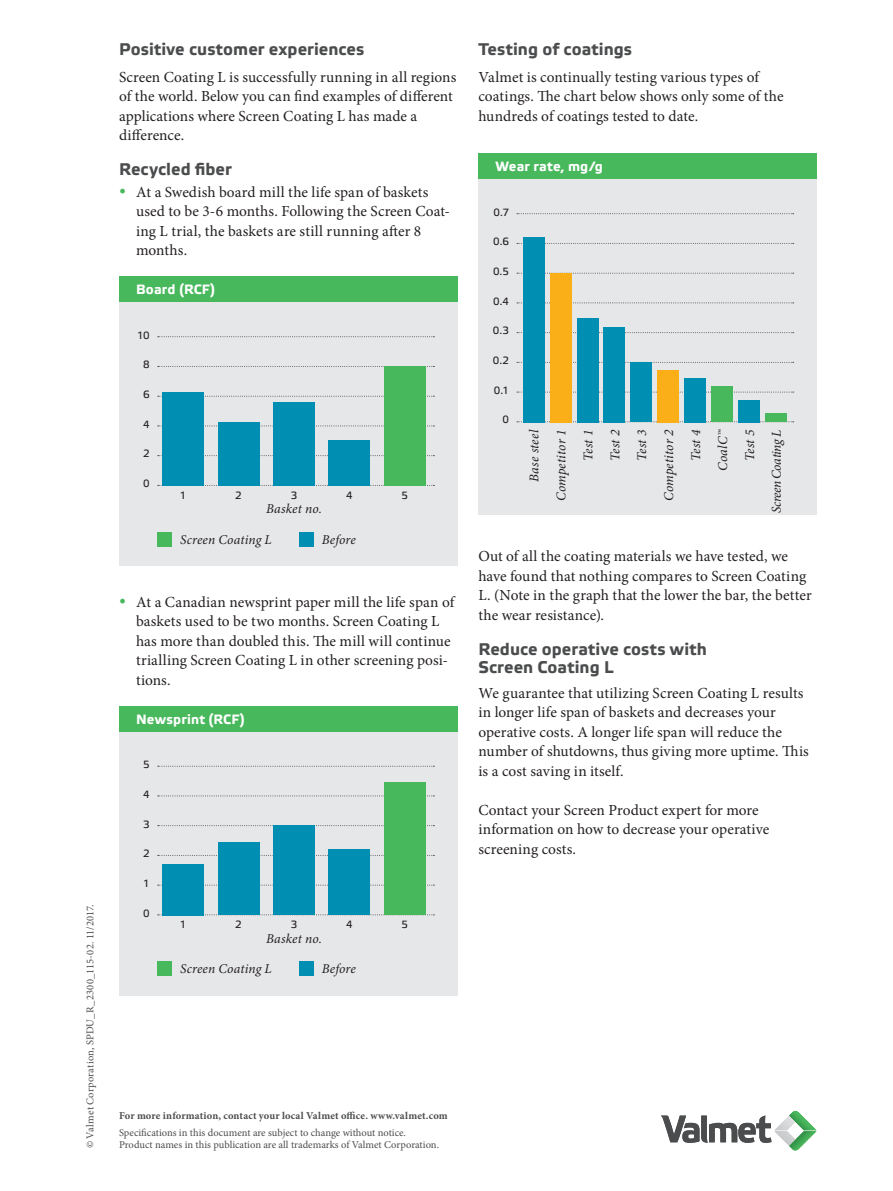
<style>
.page{position:relative;width:893px;height:1191px;background:#fff}
.page>*{position:absolute;margin:0;border:0;box-sizing:border-box;transform-origin:0 0}
.Paragraph_Heading{font:700 16.8px/18px "Etelka Text";letter-spacing:.005em;color:#4b4c4d}
.Body_Text{font:15.3px/19.5px "Minion Pro";letter-spacing:.005em;color:#231f20}
.Image_Text{font:italic 13.5px "Minion Pro";letter-spacing:.01em;color:#231f20}
.Table_Heading{font:700 13.5px "Etelka Text";letter-spacing:.015em;color:#fff}
.Image_Text-2{font:italic 13.5px "Minion Pro";letter-spacing:-.03em;color:#231f20}
.Footer_Text{font:10.5px "Minion Pro";color:#4b4c4d}
.t1{font:700 10.5px "Minion Pro";letter-spacing:.015em;color:#4b4c4d}
.Body_Text-2{font:10.5px "Etelka Text";color:#231f20}
.s1{font-size:18px;color:#48b85c}
</style>
<div class="page">
<svg style="left:661px;top:1111px;width:155px;height:40px"></svg>
<div style="left:478px;top:155px;width:338px;height:360px;background:#e6e7e9"></div>
<div style="left:478px;top:153px;width:338px;height:26px;background:#48b85c"></div>
<svg style="left:517px;top:332px;width:277px;height:1px"></svg>
<svg style="left:517px;top:273px;width:277px;height:1px"></svg>
<svg style="left:517px;top:213px;width:277px;height:1px"></svg>
<svg style="left:517px;top:362px;width:277px;height:1px"></svg>
<svg style="left:517px;top:302px;width:277px;height:1px"></svg>
<svg style="left:517px;top:243px;width:277px;height:1px"></svg>
<svg style="left:517px;top:392px;width:277px;height:1px"></svg>
<svg style="left:517px;top:421px;width:277px;height:1px"></svg>
<div style="left:523px;top:237px;width:21px;height:185px;background:#008fb3"></div>
<div style="left:550px;top:273px;width:21px;height:149px;background:#faaf18"></div>
<div style="left:577px;top:318px;width:21px;height:104px;background:#008fb3"></div>
<div style="left:604px;top:327px;width:21px;height:95px;background:#008fb3"></div>
<div style="left:631px;top:363px;width:21px;height:59px;background:#008fb3"></div>
<div style="left:658px;top:370px;width:21px;height:52px;background:#faaf18"></div>
<div style="left:685px;top:378px;width:21px;height:44px;background:#008fb3"></div>
<div style="left:711px;top:386px;width:22px;height:36px;background:#48b85c"></div>
<div style="left:738px;top:400px;width:22px;height:22px;background:#008fb3"></div>
<div style="left:765px;top:414px;width:22px;height:8px;background:#48b85c"></div>
<div style="left:119px;top:276px;width:338px;height:290px;background:#e6e7e9"></div>
<div style="left:119px;top:276px;width:338px;height:26px;background:#48b85c"></div>
<svg style="left:158px;top:455px;width:276px;height:1px"></svg>
<svg style="left:158px;top:396px;width:276px;height:1px"></svg>
<svg style="left:158px;top:336px;width:276px;height:1px"></svg>
<svg style="left:158px;top:485px;width:276px;height:1px"></svg>
<svg style="left:158px;top:425px;width:276px;height:1px"></svg>
<svg style="left:158px;top:366px;width:276px;height:1px"></svg>
<div style="left:162px;top:392px;width:42px;height:94px;background:#008fb3"></div>
<div style="left:218px;top:422px;width:41px;height:64px;background:#008fb3"></div>
<div style="left:273px;top:402px;width:42px;height:84px;background:#008fb3"></div>
<div style="left:328px;top:440px;width:42px;height:46px;background:#008fb3"></div>
<div style="left:384px;top:367px;width:42px;height:119px;background:#48b85c"></div>
<div style="left:157px;top:532px;width:15px;height:14px;background:#48b85c"></div>
<div style="left:299px;top:532px;width:14px;height:14px;background:#008fb3"></div>
<div style="left:119px;top:706px;width:338px;height:289px;background:#e6e7e9"></div>
<div style="left:119px;top:706px;width:338px;height:26px;background:#48b85c"></div>
<svg style="left:158px;top:884px;width:276px;height:1px"></svg>
<svg style="left:158px;top:825px;width:276px;height:1px"></svg>
<svg style="left:158px;top:766px;width:276px;height:1px"></svg>
<svg style="left:158px;top:914px;width:276px;height:1px"></svg>
<svg style="left:158px;top:855px;width:276px;height:1px"></svg>
<svg style="left:158px;top:795px;width:276px;height:1px"></svg>
<div style="left:162px;top:864px;width:42px;height:51px;background:#008fb3"></div>
<div style="left:218px;top:842px;width:41px;height:73px;background:#008fb3"></div>
<div style="left:273px;top:825px;width:42px;height:90px;background:#008fb3"></div>
<div style="left:328px;top:849px;width:42px;height:66px;background:#008fb3"></div>
<div style="left:384px;top:782px;width:42px;height:133px;background:#48b85c"></div>
<div style="left:157px;top:961px;width:15px;height:14px;background:#48b85c"></div>
<div style="left:299px;top:961px;width:14px;height:14px;background:#008fb3"></div>
<p class="Footer_Text" style="left:83px;top:1148px;width:246px;rotate:-90deg">© Valmet Corporation, SPDU_R_2300_115-02. 11/2017.</p>
<p class="Paragraph_Heading" style="left:119px;top:40px;width:247px">Positive customer experiences</p>
<p class="Body_Text" style="left:119px;top:67px;width:339px">Screen Coating L is successfully running in all regions of the world. Below you can find examples of different</p>
<p class="Body_Text" style="left:119px;top:106px;width:300px">applications where Screen Coating L has made a difference.</p>
<p class="Paragraph_Heading" style="left:119px;top:160px;width:114px">Recycled fiber</p>
<p class="Body_Text" style="left:136px;top:182px;width:315px;text-indent:-17px"><span class="s1">•</span> At a Swedish board mill the life span of baskets used to be 3-6 months. Following the Screen Coat&shy;ing L trial, the baskets are still running after 8 months.</p>
<p class="Table_Heading" style="left:136px;top:281px;width:81px">Board (RCF)</p>
<p class="Body_Text-2" style="left:137px;top:329px;width:14px">10</p>
<p class="Body_Text-2" style="left:143px;top:358px;width:8px">8</p>
<p class="Body_Text-2" style="left:143px;top:388px;width:8px">6</p>
<p class="Body_Text-2" style="left:143px;top:418px;width:8px">4</p>
<p class="Body_Text-2" style="left:143px;top:447px;width:8px">2</p>
<p class="Body_Text-2" style="left:143px;top:477px;width:8px">0</p>
<p class="Body_Text-2" style="left:180px;top:488px;width:8px">1</p>
<p class="Body_Text-2" style="left:235px;top:488px;width:8px">2</p>
<p class="Body_Text-2" style="left:291px;top:488px;width:8px">3</p>
<p class="Body_Text-2" style="left:346px;top:488px;width:8px">4</p>
<p class="Body_Text-2" style="left:401px;top:488px;width:8px">5</p>
<p class="Image_Text" style="left:180px;top:530px;width:93px">Screen Coating L</p>
<p class="Image_Text" style="left:322px;top:530px;width:36px">Before</p>
<p class="Image_Text" style="left:266px;top:500px;width:57px">Basket no.</p>
<p class="Body_Text" style="left:136px;top:592px;width:320px;text-indent:-17px"><span class="s1">•</span> At a Canadian newsprint paper mill the life span of baskets used to be two months. Screen Coating L has more than doubled this. The mill will continue trialling Screen Coating L in other screening posi&shy;tions.</p>
<p class="Table_Heading" style="left:136px;top:710px;width:110px">Newsprint (RCF)</p>
<p class="Body_Text-2" style="left:143px;top:758px;width:8px">5</p>
<p class="Body_Text-2" style="left:143px;top:788px;width:8px">4</p>
<p class="Body_Text-2" style="left:143px;top:817px;width:8px">3</p>
<p class="Body_Text-2" style="left:143px;top:847px;width:8px">2</p>
<p class="Body_Text-2" style="left:143px;top:876px;width:8px">1</p>
<p class="Body_Text-2" style="left:143px;top:906px;width:8px">0</p>
<p class="Body_Text-2" style="left:180px;top:917px;width:8px">1</p>
<p class="Body_Text-2" style="left:235px;top:917px;width:8px">2</p>
<p class="Body_Text-2" style="left:291px;top:917px;width:8px">3</p>
<p class="Body_Text-2" style="left:346px;top:917px;width:8px">4</p>
<p class="Body_Text-2" style="left:401px;top:917px;width:8px">5</p>
<p class="Image_Text" style="left:180px;top:959px;width:93px">Screen Coating L</p>
<p class="Image_Text" style="left:322px;top:959px;width:36px">Before</p>
<p class="Image_Text" style="left:266px;top:929px;width:57px">Basket no.</p>
<p class="Paragraph_Heading" style="left:478px;top:40px;width:155px">Testing of coatings</p>
<p class="Body_Text" style="left:478px;top:67px;width:307px">Valmet is continually testing various types of coatings. The chart below shows only some of the hundreds of coatings tested to date.</p>
<p class="Table_Heading" style="left:495px;top:158px;width:109px">Wear rate, mg/g</p>
<p class="Body_Text-2" style="left:493px;top:206px;width:17px">0.7</p>
<p class="Body_Text-2" style="left:493px;top:235px;width:18px">0.6</p>
<p class="Body_Text-2" style="left:493px;top:265px;width:18px">0.5</p>
<p class="Body_Text-2" style="left:493px;top:295px;width:18px">0.4</p>
<p class="Body_Text-2" style="left:493px;top:324px;width:18px">0.3</p>
<p class="Body_Text-2" style="left:493px;top:354px;width:18px">0.2</p>
<p class="Body_Text-2" style="left:494px;top:383px;width:17px">0.1</p>
<p class="Body_Text-2" style="left:503px;top:413px;width:8px">0</p>
<p class="Image_Text" style="left:525px;top:481px;width:53px;rotate:-90deg">Base steel</p>
<p class="Image_Text" style="left:552px;top:501px;width:73px;rotate:-90deg">Competitor 1</p>
<p class="Image_Text" style="left:579px;top:461px;width:33px;rotate:-90deg">Test 1</p>
<p class="Image_Text" style="left:606px;top:461px;width:33px;rotate:-90deg">Test 2</p>
<p class="Image_Text" style="left:633px;top:461px;width:33px;rotate:-90deg">Test 3</p>
<p class="Image_Text" style="left:660px;top:501px;width:73px;rotate:-90deg">Competitor 2</p>
<p class="Image_Text" style="left:687px;top:461px;width:33px;rotate:-90deg">Test 4</p>
<p class="Image_Text" style="left:714px;top:471px;width:43px;rotate:-90deg">CoalC™</p>
<p class="Image_Text" style="left:740px;top:461px;width:33px;rotate:-90deg">Test 5</p>
<p class="Image_Text-2" style="left:767px;top:513px;width:85px;rotate:-90deg">Screen Coating L</p>
<p class="Body_Text" style="left:478px;top:546px;width:311px">Out of all the coating materials we have tested, we</p>
<p class="Body_Text" style="left:478px;top:566px;width:335px">have found that nothing compares to Screen Coating<br>L. (Note in the graph that the lower the bar, the better the wear resistance).</p>
<p class="Paragraph_Heading" style="left:478px;top:640px;width:230px">Reduce operative costs with<br>Screen Coating L</p>
<p class="Body_Text" style="left:478px;top:683px;width:332px">We guarantee that utilizing Screen Coating L results in longer life span of baskets and decreases your operative costs. A longer life span will reduce the number of shutdowns, thus giving more uptime. This is a cost saving in itself.</p>
<p class="Body_Text" style="left:478px;top:800px;width:292px">Contact your Screen Product expert for more information on how to decrease your operative screening costs.</p>
<p class="t1" style="left:119px;top:1108px;width:330px">For more information, contact your local Valmet office. www.valmet.com</p>
<p class="Footer_Text" style="left:119px;top:1125px;width:288px">Specifications in this document are subject to change without notice.</p>
<p class="Footer_Text" style="left:119px;top:1138px;width:321px">Product names in this publication are all trademarks of Valmet Corporation.</p>
</div>
